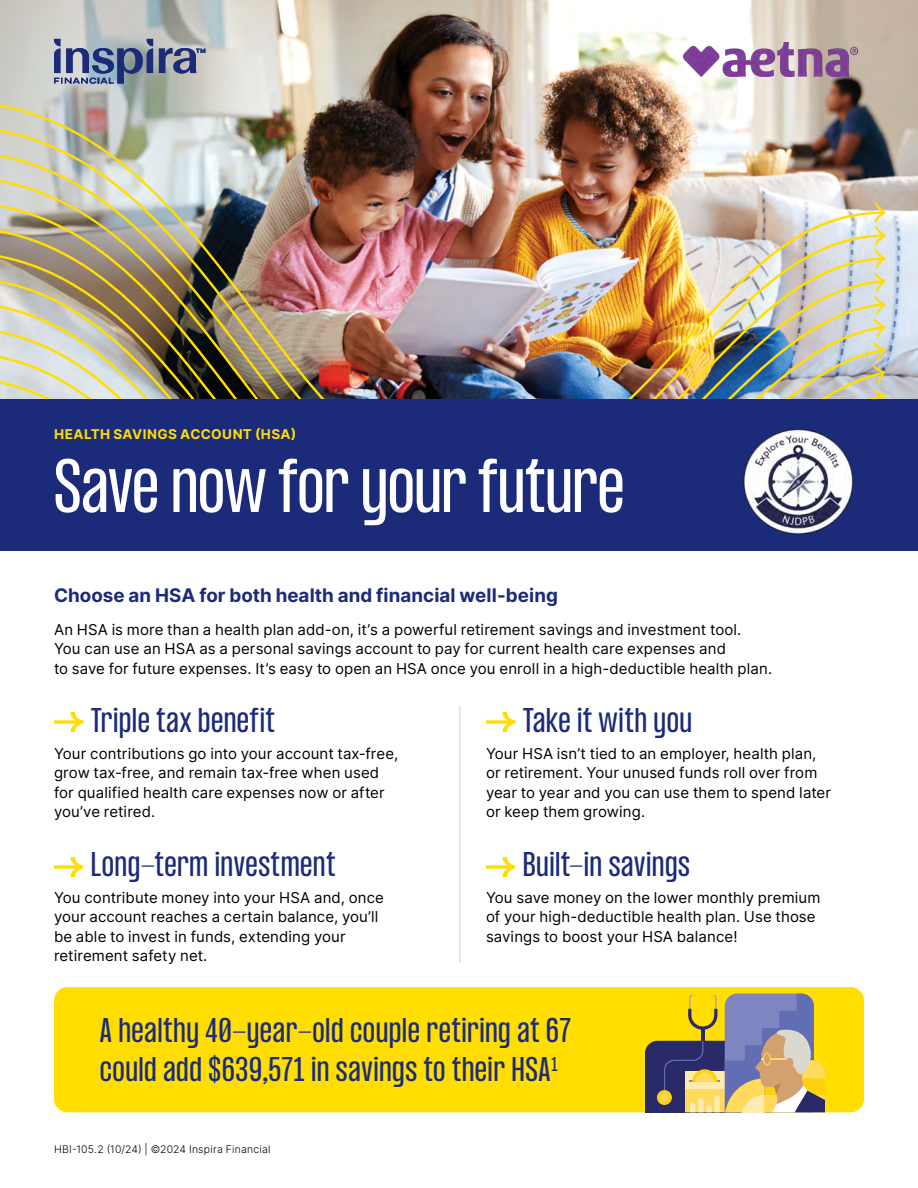
<style>
.page{position:relative;width:918px;height:1188px;background:#fff}
.page>*{position:absolute;margin:0;border:0;box-sizing:border-box;transform-origin:0 0}
.t1{font:condensed 66px "PP Formula";letter-spacing:-.01em;color:#fff}
.t2{font:condensed 30px/39px "PP Formula";letter-spacing:.015em;color:#1b2b79}
.t3{font:700 18.75px "Inter";letter-spacing:.005em;color:#1b2b79}
.t4{font:15px/19.5px "Inter";letter-spacing:.005em;color:#000}
.t5{font:700 13.5px "Inter";letter-spacing:.025em;color:#ffde00}
.t6{font:300 10.5px "Inter";letter-spacing:.02em;color:#000}
</style>
<div class="page">
<img style="left:0;top:0;width:918px;height:400px">
<img style="left:0;top:100px;width:883px;height:26px">
<img style="left:0;top:126px;width:883px;height:25px">
<img style="left:0;top:151px;width:883px;height:25px">
<img style="left:0;top:176px;width:883px;height:25px">
<img style="left:0;top:201px;width:883px;height:25px">
<img style="left:0;top:226px;width:873px;height:25px">
<img style="left:0;top:251px;width:873px;height:25px">
<svg style="left:873px;top:202px;width:12px;height:181px"></svg>
<img style="left:0;top:276px;width:883px;height:25px">
<img style="left:0;top:301px;width:883px;height:25px">
<svg style="left:883px;top:389px;width:2px;height:11px"></svg>
<img style="left:0;top:326px;width:883px;height:25px">
<img style="left:0;top:351px;width:883px;height:25px">
<img style="left:0;top:376px;width:883px;height:24px">
<svg style="left:54px;top:39px;width:151px;height:45px;background:#7f8aa3"></svg>
<img style="left:683px;top:43px;width:174px;height:33px">
<div style="left:0;top:400px;width:918px;height:151px;background:#1b2b79"></div>
<img style="left:743px;top:429px;width:111px;height:105px">
<div style="left:54px;top:987px;width:810px;height:125px;background:#ffde00;border-radius:14px"></div>
<svg style="left:645px;top:994px;width:180px;height:118px"></svg>
<hr style="left:459px;top:706px;width:1px;height:257px;background:#e2ddd9">
<svg style="left:54px;top:712px;width:29px;height:20px"></svg>
<svg style="left:54px;top:857px;width:29px;height:20px"></svg>
<svg style="left:486px;top:712px;width:29px;height:20px"></svg>
<svg style="left:486px;top:857px;width:29px;height:20px"></svg>
<p class="t5" style="left:54px;top:424px;width:244px">HEALTH SAVINGS ACCOUNT (HSA)</p>
<h1 class="t1" style="left:54px;top:446px;width:572px">Save now for your future</h1>
<h2 class="t3" style="left:54px;top:581px;width:505px">Choose an HSA for both health and financial well-being</h2>
<p class="t4" style="left:54px;top:619px;width:720px">An HSA is more than a health plan add-on, it’s a powerful retirement savings and investment tool.<br>You can use an HSA as a personal savings account to pay for current health care expenses and<br>to save for future expenses. It’s easy to open an HSA once you enroll in a high-deductible health plan.</p>
<h3 class="t2" style="left:91px;top:701px;width:186px">Triple tax benefit</h3>
<p class="t4" style="left:54px;top:743px;width:346px">Your contributions go into your account tax-free, grow tax-free, and remain tax-free when used for qualified health care expenses now or after you’ve retired.</p>
<h3 class="t2" style="left:91px;top:845px;width:246px">Long-term investment</h3>
<p class="t4" style="left:54px;top:887px;width:331px">You contribute money into your HSA and, once your account reaches a certain balance, you’ll be able to invest in funds, extending your retirement safety net.</p>
<h3 class="t2" style="left:523px;top:701px;width:171px">Take it with you</h3>
<p class="t4" style="left:486px;top:743px;width:347px">Your HSA isn’t tied to an employer, health plan, or retirement. Your unused funds roll over from year to year and you can use them to spend later or keep them growing.</p>
<h3 class="t2" style="left:523px;top:845px;width:169px">Built-in savings</h3>
<p class="t4" style="left:486px;top:887px;width:336px">You save money on the lower monthly premium of your high-deductible health plan. Use those savings to boost your HSA balance!</p>
<h3 class="t2" style="left:100px;top:1010px;width:473px">A healthy 40-year-old couple retiring at 67 could add $639,571 in savings to their HSA<sup>1</sup></h3>
<p class="t6" style="left:54px;top:1142px;width:218px">HBI-105.2 (10/24) | ©2024 Inspira Financial</p>
</div>
